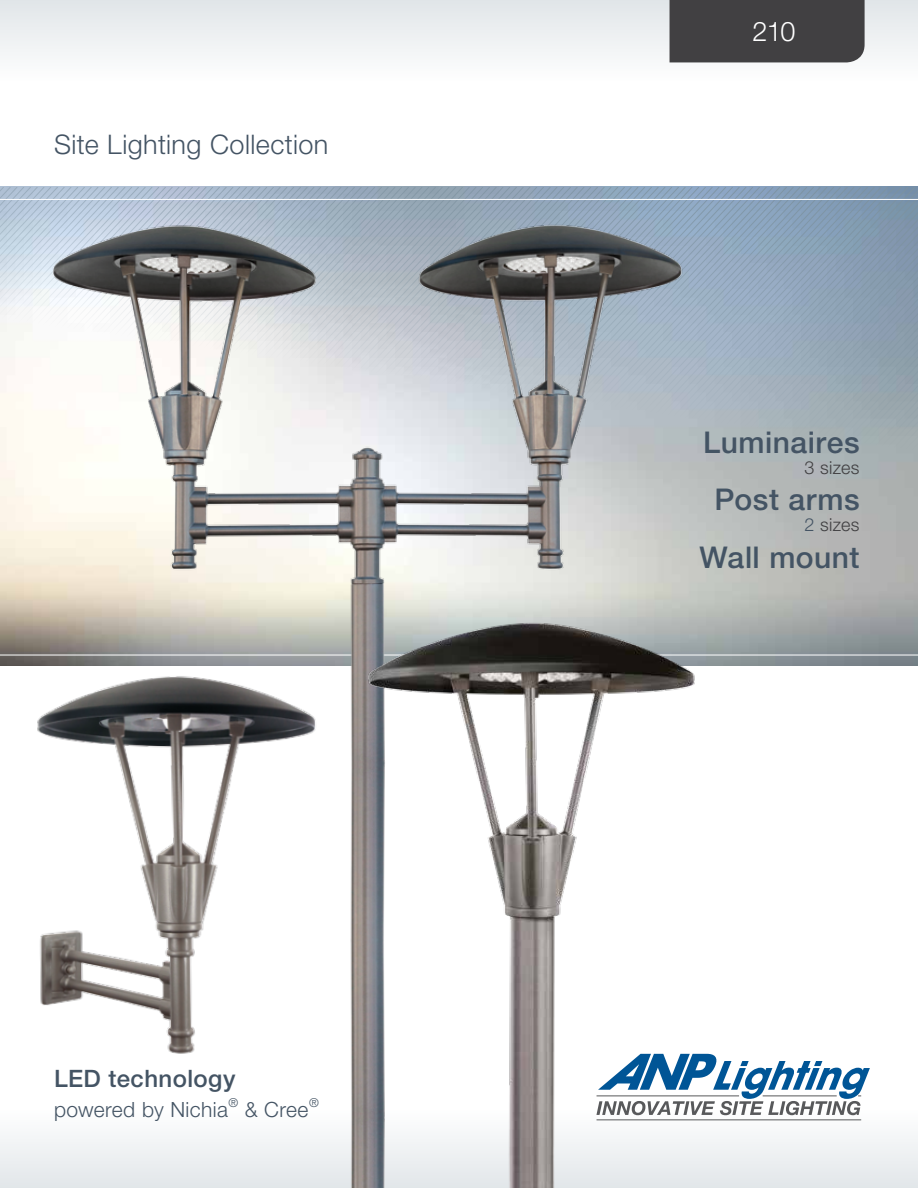
<style>
.page{position:relative;width:918px;height:1188px;background:#fff}
.page>*{position:absolute;margin:0;border:0;box-sizing:border-box;transform-origin:0 0}
.t1{font:500 30px "Helvetica Neue LT Std";letter-spacing:.015em;color:#445464}
.t2{font:300 27px "Helvetica Neue LT Std";letter-spacing:.015em;color:#445464}
.t3{font:300 27px "Helvetica Neue LT Std";color:#fff}
.t4{font:500 24px "Helvetica Neue LT Std";letter-spacing:.02em;color:#445464}
.t5{font:300 21px "Helvetica Neue LT Std";letter-spacing:.015em;color:#445464}
.t6{font:300 18px "Helvetica Neue LT Std";letter-spacing:.015em;color:#414042}
.t7{font:300 12.3px "Helvetica Neue LT Std";color:#445464}
.s1{color:#445464}
</style>
<div class="page">
<svg style="left:697px;top:220px;width:6px;height:446px;background:#aab6c0"></svg>
<svg style="left:703px;top:220px;width:7px;height:446px;background:#acb7be"></svg>
<svg style="left:710px;top:220px;width:7px;height:446px;background:#abb6bd"></svg>
<svg style="left:717px;top:220px;width:7px;height:446px;background:#aab6bd"></svg>
<svg style="left:724px;top:220px;width:6px;height:446px;background:#a9b5bd"></svg>
<svg style="left:730px;top:220px;width:7px;height:446px;background:#a9b4bc"></svg>
<svg style="left:737px;top:220px;width:7px;height:446px;background:#a8b3bb"></svg>
<svg style="left:744px;top:220px;width:7px;height:446px;background:#a7b3bb"></svg>
<svg style="left:751px;top:220px;width:6px;height:446px;background:#a7b2ba"></svg>
<svg style="left:757px;top:220px;width:7px;height:446px;background:#a6b1b9"></svg>
<svg style="left:764px;top:220px;width:7px;height:446px;background:#a5b1b8"></svg>
<svg style="left:771px;top:220px;width:7px;height:446px;background:#a5b0b8"></svg>
<svg style="left:778px;top:220px;width:6px;height:446px;background:#a4afb7"></svg>
<svg style="left:784px;top:220px;width:7px;height:446px;background:#a3aeb6"></svg>
<svg style="left:791px;top:220px;width:7px;height:446px;background:#a2adb5"></svg>
<svg style="left:798px;top:220px;width:7px;height:446px;background:#a1adb5"></svg>
<svg style="left:805px;top:220px;width:6px;height:446px;background:#a1acb4"></svg>
<svg style="left:811px;top:220px;width:7px;height:446px;background:#a0abb3"></svg>
<svg style="left:818px;top:220px;width:7px;height:446px;background:#9faab2"></svg>
<svg style="left:825px;top:220px;width:7px;height:446px;background:#9eaab1"></svg>
<svg style="left:832px;top:220px;width:86px;height:446px;background:#9aa5ad"></svg>
<svg style="left:0;top:0;width:918px;height:220px"></svg>
<div style="left:0;top:970px;width:918px;height:218px;background:linear-gradient(to bottom,#fff,#edf0f2)"></div>
<div style="left:670px;top:0;width:195px;height:62px;background:#414042"></div>
<hr style="left:597px;top:1120px;width:264px;height:1px;background:#58595b">
<svg style="left:700px;top:1054px;width:170px;height:61px"></svg>
<hr style="left:0;top:199px;width:918px;height:1px;background:#fff">
<hr style="left:0;top:655px;width:918px;height:1px;background:#fff">
<img style="left:41px;top:220px;width:650px;height:968px">
<img style="left:18px;top:634px;width:318px;height:438px">
<img style="left:350px;top:482px;width:350px;height:706px">
<p class="t2" style="left:54px;top:128px;width:276px">Site Lighting Collection</p>
<p class="t4" style="left:54px;top:1064px;width:183px">LED technology</p>
<p class="t5" style="left:54px;top:1097px;width:175px">powered by Nichia</p>
<p class="t7" style="left:228px;top:1095px;width:11px">®</p>
<p class="t5" style="left:245px;top:1097px;width:65px">&amp; Cree</p>
<p class="t7" style="left:309px;top:1095px;width:11px">®</p>
<p class="t3" style="left:753px;top:15px;width:44px">210</p>
<p class="t1" style="left:703px;top:424px;width:158px">Luminaires</p>
<p class="t6" style="left:804px;top:456px;width:57px">3 sizes</p>
<p class="t1" style="left:715px;top:482px;width:146px">Post arms</p>
<p class="t6" style="left:804px;top:514px;width:57px"><span class="s1">2</span> sizes</p>
<p class="t1" style="left:700px;top:540px;width:161px">Wall mount</p>
</div>
